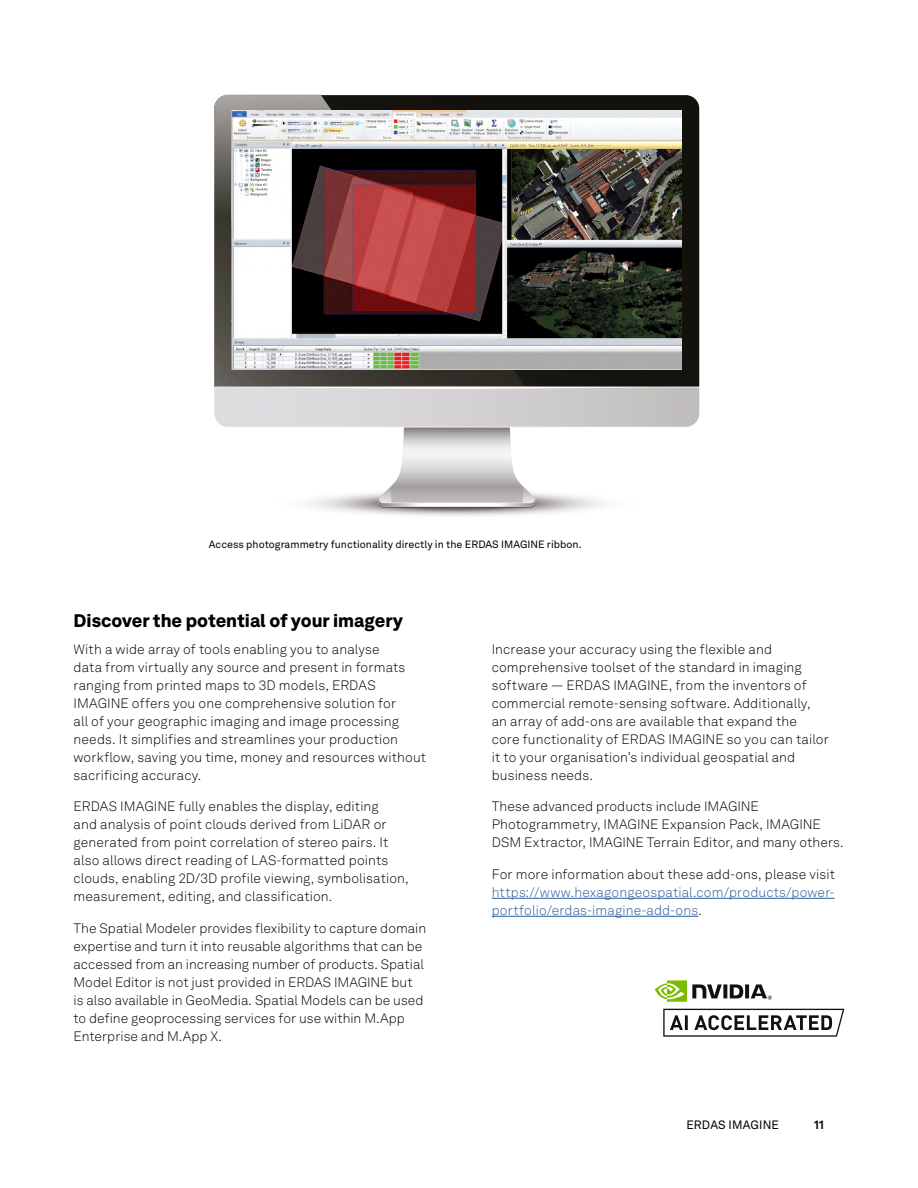
<style>
.page{position:relative;width:918px;height:1188px;background:#fff}
.page>*{position:absolute;margin:0;border:0;box-sizing:border-box;transform-origin:0 0}
.t1{font:900 18px "Hexagon Akkurat";color:#000}
.t2{font:300 13.5px/18px "Hexagon Akkurat";letter-spacing:.005em;color:#000}
.t3{font:300 13.5px/18px "Hexagon Akkurat";letter-spacing:.01em;color:#275b9b}
.t4{font:12px "Hexagon Akkurat";letter-spacing:.005em;color:#000}
.t5{font:700 12px "Hexagon Akkurat";color:#000}
.t6{font:10.5px "Hexagon Akkurat";color:#000}
.s1{color:#000}
</style>
<div class="page">
<div style="left:525px;top:95px;width:174px;height:290px;background:#13110c"></div>
<svg style="left:214px;top:95px;width:311px;height:290px;background:#4c4943"></svg>
<svg style="left:214px;top:385px;width:485px;height:131px"></svg>
<img style="left:232px;top:110px;width:449px;height:260px">
<hr style="left:492px;top:898px;width:343px;height:1px;background:#275b9b">
<hr style="left:492px;top:916px;width:206px;height:1px;background:#275b9b">
<svg style="left:655px;top:980px;width:117px;height:22px"></svg>
<svg style="left:663px;top:1009px;width:181px;height:28px"></svg>
<p class="t6" style="left:209px;top:537px;width:374px">Access photogrammetry functionality directly in the ERDAS IMAGINE ribbon.</p>
<h1 class="t1" style="left:74px;top:606px;width:331px">Discover the potential of your imagery</h1>
<p class="t2" style="left:74px;top:640px;width:354px">With a wide array of tools enabling you to analyse<br>data from virtually any source and present in formats ranging from printed maps to 3D models, ERDAS IMAGINE offers you one comprehensive solution for<br>all of your geographic imaging and image processing needs. It simplifies and streamlines your production workflow, saving you time, money and resources without sacrificing accuracy.</p>
<p class="t2" style="left:74px;top:797px;width:337px">ERDAS IMAGINE fully enables the display, editing<br>and analysis of point clouds derived from LiDAR or generated from point correlation of stereo pairs. It also allows direct reading of LAS-formatted points clouds, enabling 2D/3D profile viewing, symbolisation, measurement, editing, and classification.</p>
<p class="t2" style="left:74px;top:919px;width:354px">The Spatial Modeler provides flexibility to capture domain expertise and turn it into reusable algorithms that can be accessed from an increasing number of products. Spatial Model Editor is not just provided in ERDAS IMAGINE but<br>is also available in GeoMedia. Spatial Models can be used to define geoprocessing services for use within M.App Enterprise and M.App X.</p>
<p class="t2" style="left:492px;top:640px;width:339px">Increase your accuracy using the flexible and comprehensive toolset of the standard in imaging software — ERDAS IMAGINE, from the inventors of commercial remote-sensing software. Additionally, an array of add-ons are available that expand the<br>core functionality of ERDAS IMAGINE so you can tailor it to your organisation’s individual geospatial and business needs.</p>
<p class="t2" style="left:492px;top:797px;width:354px">These advanced products include IMAGINE<br>Photogrammetry, IMAGINE Expansion Pack, IMAGINE<br>DSM Extractor, IMAGINE Terrain Editor, and many others.</p>
<p class="t2" style="left:492px;top:864px;width:345px">For more information about these add-ons, please visit</p>
<p class="t3" style="left:492px;top:882px;width:344px">https://www.hexagongeospatial.com/products/power&shy;portfolio/erdas-imagine-add-ons<span class="s1">.</span></p>
<p class="t4" style="left:686px;top:1116px;width:94px">ERDAS IMAGINE</p>
<p class="t5" style="left:814px;top:1116px;width:11px">11</p>
</div>
